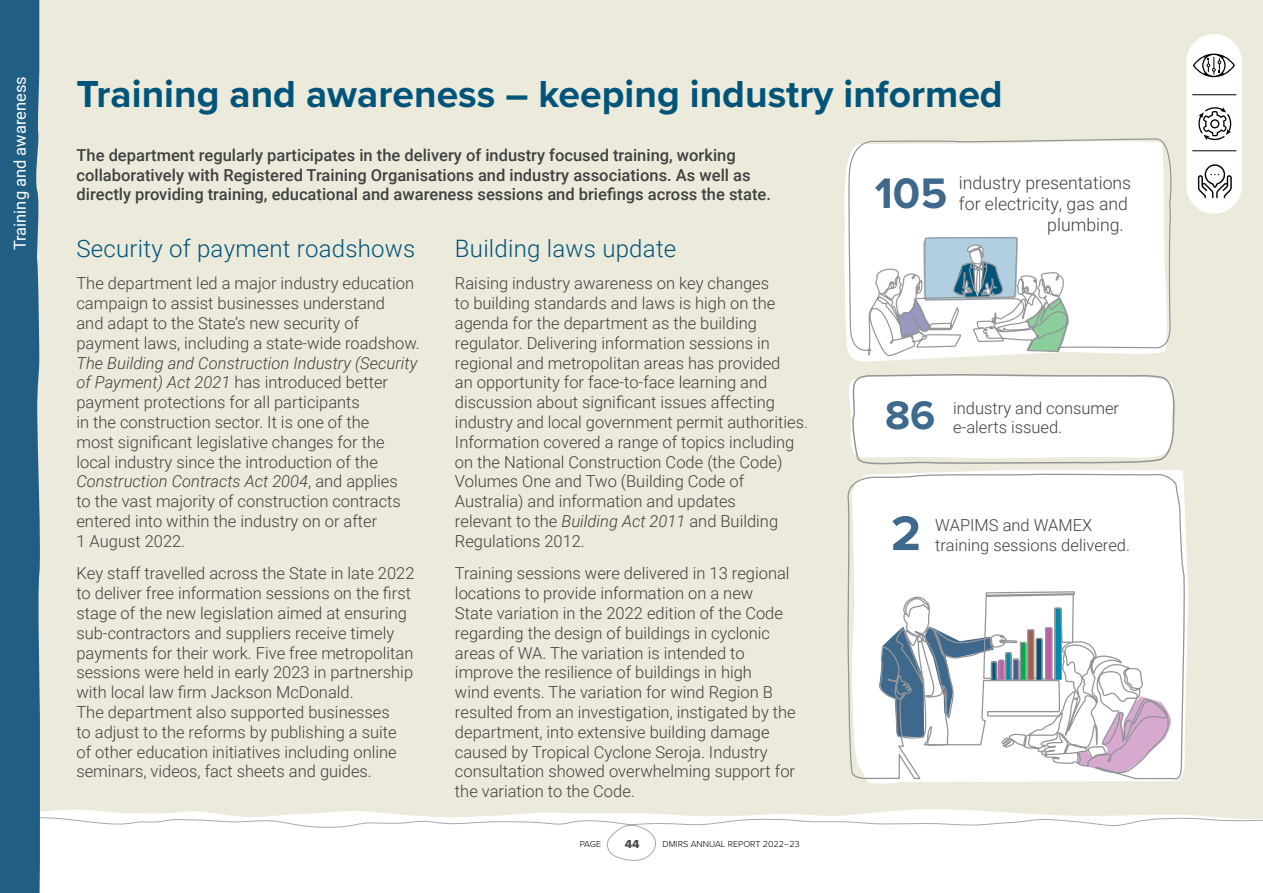
<style>
.page{position:relative;width:1263px;height:893px;background:#fff}
.page>*{position:absolute;margin:0;border:0;box-sizing:border-box;transform-origin:0 0}
.Body_Text_11pt{font:700 50.4px "Proxima Nova";color:#3e698c}
.Body_Text_11pt-2{font:700 44.25px "Proxima Nova";color:#3e698c}
.Body_Text_11pt-3{font:700 41.4px "Proxima Nova";color:#3e698c}
.H1_Dk_Blue{font:700 39px "Proxima Nova";color:#00547a}
.H2_Dk_Blue{font:300 24px "Roboto";letter-spacing:.01em;color:#00547a}
.Body_Text_11pt-4{font:300 17.7px "Roboto";color:#414042}
.Body_Text_11pt-5{font:300 16.5px/19.8px "Roboto";color:#414042}
.Body_Text_11pt-6{font:500 16.5px/19.8px "Roboto";color:#414042}
.Body_Text_11pt-7{font:16.5px "Roboto";color:#fff}
.t1{font:12px "Proxima Nova Extrabld";color:#4d4d4f}
.t2{font:300 9px "Proxima Nova";color:#000}
.s1{font-style:italic}
</style>
<div class="page">
<div style="left:41px;top:0;width:1222px;height:814px;background:#eceada"></div>
<svg style="left:41px;top:814px;width:1222px;height:47px"></svg>
<div style="left:0;top:0;width:41px;height:893px;background:#215e83"></div>
<svg style="left:849px;top:373px;width:326px;height:97px"></svg>
<svg style="left:851px;top:470px;width:337px;height:315px;fill:#eceada"></svg>
<svg style="left:847px;top:474px;width:339px;height:309px"></svg>
<svg style="left:839px;top:140px;width:8px;height:221px;fill:#eceada"></svg>
<svg style="left:847px;top:120px;width:324px;height:241px"></svg>
<div style="left:1186px;top:34px;width:56px;height:180px;background:#fff;border-radius:28px"></div>
<svg style="left:1193px;top:41px;width:42px;height:37px"></svg>
<svg style="left:1198px;top:107px;width:34px;height:34px"></svg>
<svg style="left:1194px;top:164px;width:42px;height:42px"></svg>
<hr style="left:1192px;top:94px;width:44px;height:1px;background:#000">
<hr style="left:1192px;top:150px;width:44px;height:1px;background:#000">
<p class="Body_Text_11pt-7" style="left:8px;top:250px;width:176px;rotate:-90deg">Training and awareness</p>
<p class="H1_Dk_Blue" style="left:77px;top:65px;width:928px">Training and awareness – keeping industry informed</p>
<p class="Body_Text_11pt-6" style="left:77px;top:144px;width:696px">The department regularly participates in the delivery of industry focused training, working collaboratively with Registered Training Organisations and industry associations. As well as directly providing training, educational and awareness sessions and briefings across the state.</p>
<p class="H2_Dk_Blue" style="left:76px;top:232px;width:340px">Security of payment roadshows</p>
<p class="Body_Text_11pt-5" style="left:76px;top:273px;width:345px">The department led a major industry education campaign to assist businesses understand<br>and adapt to the State’s new security of payment laws, including a state-wide roadshow.<br><span class="s1">The Building and Construction Industry (Security of Payment) Act 2021</span> has introduced better payment protections for all participants<br>in the construction sector. It is one of the<br>most significant legislative changes for the local industry since the introduction of the <span class="s1">Construction Contracts Act 2004</span>, and applies<br>to the vast majority of construction contracts entered into within the industry on or after<br>1 August 2022.</p>
<p class="Body_Text_11pt-5" style="left:76px;top:563px;width:340px">Key staff travelled across the State in late 2022 to deliver free information sessions on the first stage of the new legislation aimed at ensuring sub-contractors and suppliers receive timely payments for their work. Five free metropolitan sessions were held in early 2023 in partnership with local law firm Jackson McDonald.<br>The department also supported businesses<br>to adjust to the reforms by publishing a suite of other education initiatives including online seminars, videos, fact sheets and guides.</p>
<p class="Body_Text_11pt-2" style="left:875px;top:161px;width:74px">105</p>
<p class="Body_Text_11pt-4" style="left:959px;top:170px;width:174px">industry presentations</p>
<p class="Body_Text_11pt-4" style="left:959px;top:191px;width:171px">for electricity, gas and</p>
<p class="Body_Text_11pt-4" style="left:1047px;top:213px;width:78px">plumbing.</p>
<p class="H2_Dk_Blue" style="left:455px;top:232px;width:223px">Building laws update</p>
<p class="Body_Text_11pt-5" style="left:455px;top:273px;width:354px">Raising industry awareness on key changes<br>to building standards and laws is high on the agenda for the department as the building regulator. Delivering information sessions in regional and metropolitan areas has provided<br>an opportunity for face-to-face learning and discussion about significant issues affecting industry and local government permit authorities.<br>Information covered a range of topics including on the National Construction Code (the Code)<br>Volumes One and Two (Building Code of Australia) and information and updates<br>relevant to the <span class="s1">Building Act 2011</span> and Building Regulations 2012.</p>
<p class="Body_Text_11pt-5" style="left:455px;top:563px;width:342px">Training sessions were delivered in 13 regional locations to provide information on a new<br>State variation in the 2022 edition of the Code regarding the design of buildings in cyclonic areas of WA. The variation is intended to improve the resilience of buildings in high<br>wind events. The variation for wind Region B resulted from an investigation, instigated by the department, into extensive building damage caused by Tropical Cyclone Seroja. Industry consultation showed overwhelming support for the variation to the Code.</p>
<p class="Body_Text_11pt-3" style="left:885px;top:384px;width:52px">86</p>
<p class="Body_Text_11pt-5" style="left:953px;top:397px;width:168px">industry and consumer e-alerts issued.</p>
<p class="Body_Text_11pt" style="left:891px;top:496px;width:32px">2</p>
<p class="Body_Text_11pt-5" style="left:935px;top:515px;width:196px">WAPIMS and WAMEX training sessions delivered.</p>
<p class="t2" style="left:580px;top:837px;width:23px">PAGE</p>
<p class="t1" style="left:625px;top:835px;width:16px">44</p>
<p class="t2" style="left:662px;top:837px;width:139px">DMIRS ANNUAL REPORT 2022–23</p>
</div>
